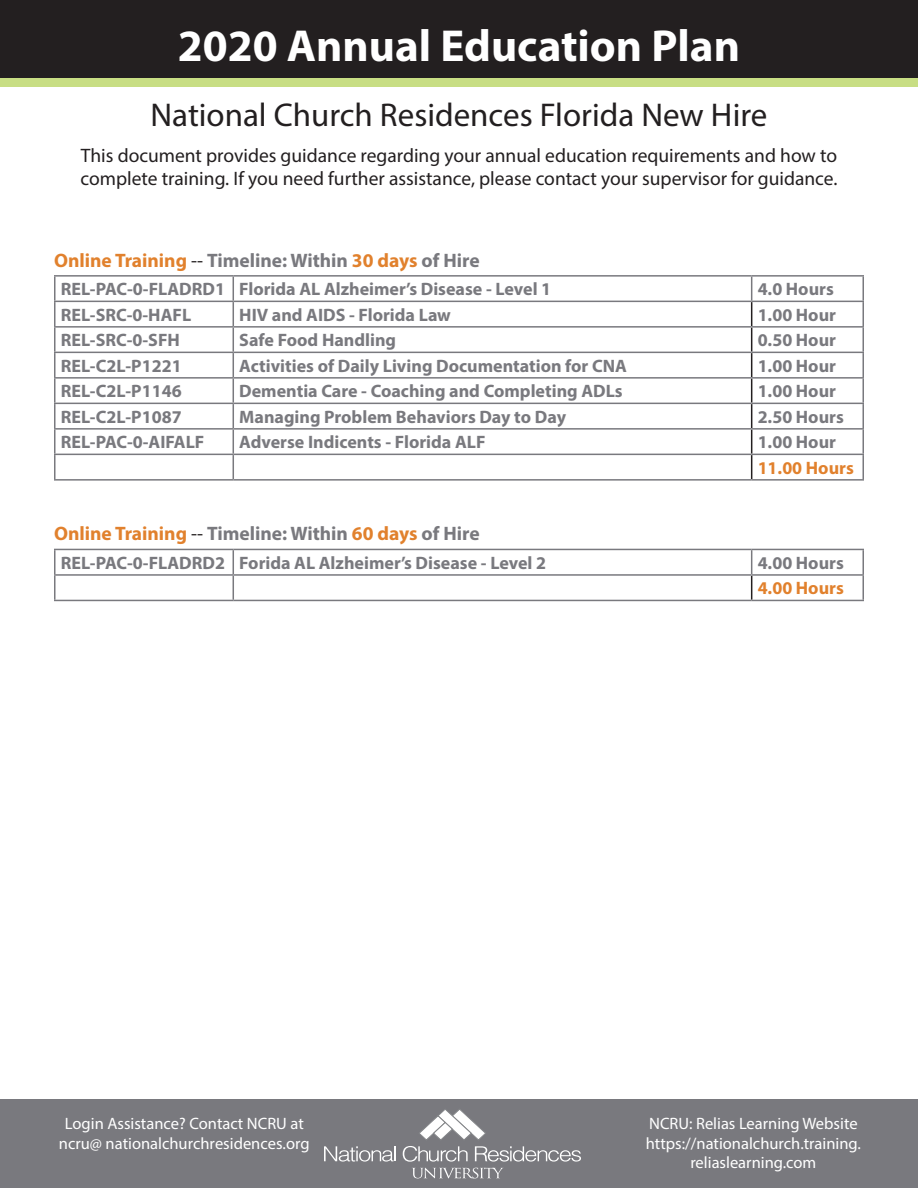
<style>
.page{position:relative;width:918px;height:1188px;background:#fff}
.page>*{position:absolute;margin:0;border:0;box-sizing:border-box;transform-origin:0 0}
.t1{font:700 45px "Myriad Pro";color:#fff}
.t2{font:33px "Myriad Pro";color:#231f20}
.t3{font:19.5px/23.4px "Myriad Pro";color:#231f20}
.t4{font:700 19.5px "Myriad Pro";color:#79797e}
.t5{font:700 18px "Myriad Pro";color:#79797e}
.t6{font:700 18px "Myriad Pro";color:#e1812d}
.t7{font:16.5px/19.8px "Myriad Pro";color:#fff;text-align:center}
.s1{color:#e1812d}
.s2{font-weight:400;color:#231f20}
</style>
<div class="page">
<div style="left:0;top:0;width:918px;height:78px;background:#231f20"></div>
<div style="left:0;top:78px;width:918px;height:9px;background:#c8de84"></div>
<div style="left:0;top:1099px;width:918px;height:89px;background:#79797e"></div>
<svg style="left:324px;top:1146px;width:72px;height:16px"></svg>
<svg style="left:403px;top:1146px;width:65px;height:16px"></svg>
<svg style="left:475px;top:1146px;width:106px;height:16px"></svg>
<svg style="left:419px;top:1109px;width:67px;height:31px"></svg>
<svg style="left:412px;top:1168px;width:91px;height:10px"></svg>
<hr style="left:752px;top:275px;width:112px;height:2px;background:#79797e">
<hr style="left:862px;top:277px;width:2px;height:24px;background:#79797e">
<hr style="left:54px;top:353px;width:2px;height:24px;background:#79797e">
<hr style="left:862px;top:353px;width:2px;height:24px;background:#79797e">
<hr style="left:54px;top:377px;width:179px;height:2px;background:#79797e">
<hr style="left:54px;top:379px;width:2px;height:24px;background:#79797e">
<hr style="left:233px;top:377px;width:519px;height:2px;background:#79797e">
<hr style="left:752px;top:377px;width:112px;height:2px;background:#79797e">
<hr style="left:862px;top:379px;width:2px;height:24px;background:#79797e">
<hr style="left:54px;top:403px;width:179px;height:1px;background:#79797e">
<hr style="left:54px;top:404px;width:2px;height:24px;background:#79797e">
<hr style="left:233px;top:403px;width:519px;height:1px;background:#79797e">
<hr style="left:752px;top:403px;width:112px;height:1px;background:#79797e">
<hr style="left:862px;top:404px;width:2px;height:24px;background:#79797e">
<hr style="left:54px;top:428px;width:179px;height:2px;background:#79797e">
<hr style="left:54px;top:430px;width:2px;height:24px;background:#79797e">
<hr style="left:233px;top:428px;width:519px;height:2px;background:#79797e">
<hr style="left:752px;top:428px;width:112px;height:2px;background:#79797e">
<hr style="left:862px;top:430px;width:2px;height:24px;background:#79797e">
<hr style="left:54px;top:454px;width:179px;height:1px;background:#79797e">
<hr style="left:54px;top:455px;width:2px;height:24px;background:#79797e">
<hr style="left:233px;top:454px;width:519px;height:1px;background:#79797e">
<hr style="left:752px;top:454px;width:112px;height:1px;background:#79797e">
<hr style="left:862px;top:455px;width:2px;height:24px;background:#79797e">
<hr style="left:54px;top:479px;width:179px;height:2px;background:#79797e">
<hr style="left:233px;top:479px;width:519px;height:2px;background:#79797e">
<hr style="left:752px;top:479px;width:112px;height:2px;background:#79797e">
<hr style="left:54px;top:275px;width:179px;height:2px;background:#79797e">
<hr style="left:54px;top:277px;width:2px;height:24px;background:#79797e">
<hr style="left:233px;top:275px;width:519px;height:2px;background:#79797e">
<svg style="left:751px;top:277px;width:1px;height:202px"></svg>
<hr style="left:54px;top:301px;width:179px;height:1px;background:#79797e">
<hr style="left:54px;top:302px;width:2px;height:24px;background:#79797e">
<hr style="left:233px;top:301px;width:519px;height:1px;background:#79797e">
<hr style="left:752px;top:301px;width:112px;height:1px;background:#79797e">
<hr style="left:862px;top:302px;width:2px;height:24px;background:#79797e">
<hr style="left:54px;top:326px;width:179px;height:2px;background:#79797e">
<hr style="left:54px;top:328px;width:2px;height:24px;background:#79797e">
<hr style="left:233px;top:326px;width:519px;height:2px;background:#79797e">
<svg style="left:233px;top:277px;width:1px;height:202px"></svg>
<hr style="left:752px;top:326px;width:112px;height:2px;background:#79797e">
<hr style="left:862px;top:328px;width:2px;height:24px;background:#79797e">
<hr style="left:54px;top:352px;width:179px;height:1px;background:#79797e">
<hr style="left:233px;top:352px;width:519px;height:1px;background:#79797e">
<hr style="left:752px;top:352px;width:112px;height:1px;background:#79797e">
<hr style="left:752px;top:549px;width:112px;height:1px;background:#79797e">
<hr style="left:862px;top:550px;width:2px;height:24px;background:#79797e">
<hr style="left:54px;top:549px;width:179px;height:1px;background:#79797e">
<hr style="left:54px;top:550px;width:2px;height:24px;background:#79797e">
<hr style="left:233px;top:549px;width:519px;height:1px;background:#79797e">
<svg style="left:751px;top:550px;width:1px;height:50px"></svg>
<hr style="left:54px;top:574px;width:179px;height:2px;background:#79797e">
<hr style="left:54px;top:576px;width:2px;height:24px;background:#79797e">
<hr style="left:233px;top:574px;width:519px;height:2px;background:#79797e">
<svg style="left:233px;top:550px;width:1px;height:50px"></svg>
<hr style="left:752px;top:574px;width:112px;height:2px;background:#79797e">
<hr style="left:862px;top:576px;width:2px;height:24px;background:#79797e">
<hr style="left:54px;top:600px;width:179px;height:1px;background:#79797e">
<hr style="left:233px;top:600px;width:519px;height:1px;background:#79797e">
<hr style="left:752px;top:600px;width:112px;height:1px;background:#79797e">
<h1 class="t1" style="left:178px;top:16px;width:564px">2020 Annual Education Plan</h1>
<h2 class="t2" style="left:151px;top:95px;width:618px">National Church Residences Florida New Hire</h2>
<p class="t3" style="left:81px;top:143px;width:758px">This document provides guidance regarding your annual education requirements and how to complete training. If you need further assistance, please contact your supervisor for guidance.</p>
<p class="t4" style="left:54px;top:247px;width:427px"><span class="s1">Online Training</span> <span class="s2">--</span> Timeline: Within <span class="s1">30 days</span> of Hire</p>
<p class="t5" style="left:61px;top:278px;width:166px">REL-PAC-0-FLADRD1</p>
<p class="t5" style="left:239px;top:278px;width:314px">Florida AL Alzheimer’s Disease - Level 1</p>
<p class="t5" style="left:758px;top:278px;width:78px">4.0 Hours</p>
<p class="t5" style="left:61px;top:303px;width:132px">REL-SRC-0-HAFL</p>
<p class="t5" style="left:239px;top:303px;width:213px">HIV and AIDS - Florida Law</p>
<p class="t5" style="left:758px;top:303px;width:80px">1.00 Hour</p>
<p class="t5" style="left:61px;top:329px;width:121px">REL-SRC-0-SFH</p>
<p class="t5" style="left:239px;top:329px;width:158px">Safe Food Handling</p>
<p class="t5" style="left:758px;top:329px;width:80px">0.50 Hour</p>
<p class="t5" style="left:61px;top:354px;width:122px">REL-C2L-P1221</p>
<p class="t5" style="left:239px;top:354px;width:389px">Activities of Daily Living Documentation for CNA</p>
<p class="t5" style="left:758px;top:354px;width:80px">1.00 Hour</p>
<p class="t5" style="left:61px;top:380px;width:122px">REL-C2L-P1146</p>
<p class="t5" style="left:239px;top:380px;width:385px">Dementia Care - Coaching and Completing ADLs</p>
<p class="t5" style="left:758px;top:380px;width:80px">1.00 Hour</p>
<p class="t5" style="left:61px;top:405px;width:122px">REL-C2L-P1087</p>
<p class="t5" style="left:239px;top:405px;width:328px">Managing Problem Behaviors Day to Day</p>
<p class="t5" style="left:758px;top:405px;width:88px">2.50 Hours</p>
<p class="t5" style="left:61px;top:431px;width:145px">REL-PAC-0-AIFALF</p>
<p class="t5" style="left:239px;top:431px;width:248px">Adverse Indicents - Florida ALF</p>
<p class="t5" style="left:758px;top:431px;width:80px">1.00 Hour</p>
<p class="t6" style="left:758px;top:456px;width:98px">11.00 Hours</p>
<p class="t4" style="left:54px;top:521px;width:427px"><span class="s1">Online Training</span> <span class="s2">--</span> Timeline: Within <span class="s1">60 days</span> of Hire</p>
<p class="t5" style="left:61px;top:551px;width:166px">REL-PAC-0-FLADRD2</p>
<p class="t5" style="left:239px;top:551px;width:308px">Forida AL Alzheimer’s Disease - Level 2</p>
<p class="t5" style="left:758px;top:551px;width:88px">4.00 Hours</p>
<p class="t6" style="left:758px;top:577px;width:88px">4.00 Hours</p>
<p class="t7" style="left:59px;top:1113px;width:252px">Login Assistance? Contact NCRU at ncru@ nationalchurchresidences.org</p>
<p class="t7" style="left:646px;top:1113px;width:217px">NCRU: Relias Learning Website https://nationalchurch.training. reliaslearning.com</p>
</div>
